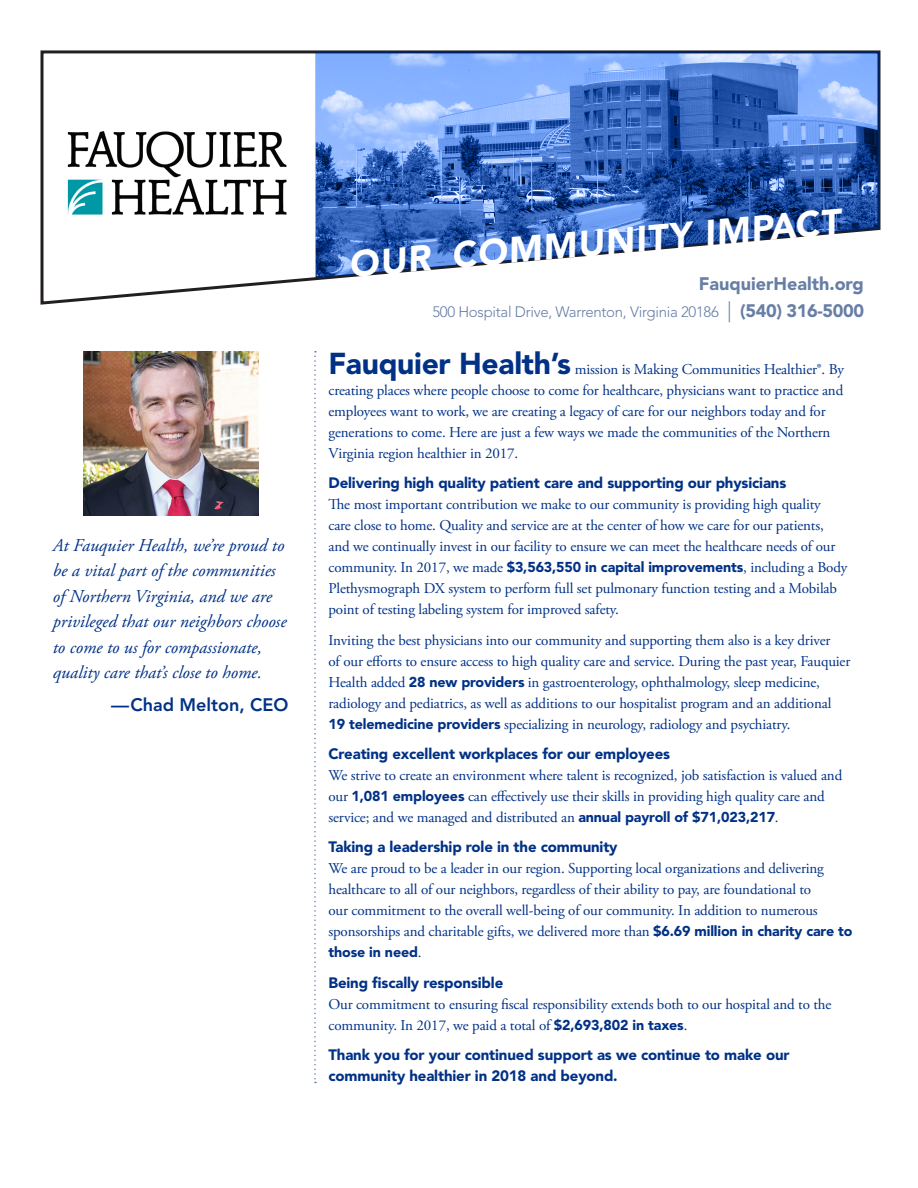
<style>
.page{position:relative;width:918px;height:1188px;background:#fff}
.page>*{position:absolute;margin:0;border:0;box-sizing:border-box;transform-origin:0 0}
.t1{font:900 36.3px "Avenir LT Pro";color:#fff}
.CEO_quote{font:italic 18px/25.5px "Adobe Garamond Pro";color:#003186}
.t2{font:900 18px "Avenir LT Pro";color:#677ea6}
.t3{font:800 18px "Avenir LT Pro";color:#003186}
.Front_page_text{font:15px/21px "Adobe Garamond Pro";letter-spacing:-.01em;color:#003186}
.Subhead{font:900 15px/21px "Avenir LT Pro";letter-spacing:-.01em;color:#003186}
.t4{font:300 15px "Avenir LT Pro";letter-spacing:-.02em;color:#677ea6}
.Front_page_text-2{font:900 14.25px "Avenir LT Pro";letter-spacing:-.01em;color:#003186}
.s1{font-size:21px}
.s2{font-weight:900;font-size:18px}
.s3{font-family:"Avenir LT Pro";font-weight:900;font-size:30px}
.s4{font-family:"Avenir LT Pro";font-weight:900;font-size:14.25px}
.s5{font-family:"Adobe Garamond Pro";font-weight:400;font-size:15px}
</style>
<div class="page">
<svg style="left:40px;top:50px;width:841px;height:255px"></svg>
<svg style="left:316px;top:52px;width:563px;height:226px;background:#6088cc"></svg>
<svg style="left:314px;top:351px;width:2px;height:732px"></svg>
<img style="left:83px;top:351px;width:176px;height:165px">
<img style="left:51px;top:123px;width:256px;height:102px">
<p class="CEO_quote" style="left:53px;top:533px;width:235px">At Fauquier Health, we’re proud to be a vital part of the communities of Northern Virginia, and we are privileged that our neighbors choose to come to us for compassionate, quality care that’s close to home.</p>
<p class="t3" style="left:111px;top:694px;width:179px">—Chad Melton, CEO</p>
<p class="t1" style="left:347px;top:243px;width:495px;rotate:-5deg">OUR COMMUNITY IMPACT</p>
<p class="t2" style="left:699px;top:273px;width:167px">FauquierHealth.org</p>
<p class="t4" style="left:432px;top:303px;width:433px">500 Hospital Drive, Warrenton, Virginia 20186 <span class="s1">|</span> <span class="s2">(540) 316-5000</span></p>
<p class="Front_page_text" style="left:328px;top:359px;width:517px"><span class="s3">Fauquier Health’s</span> mission is Making Communities Healthier®. By creating places where people choose to come for healthcare, physicians want to practice and employees want to work, we are creating a legacy of care for our neighbors today and for generations to come. Here are just a few ways we made the communities of the Northern Virginia region healthier in 2017.</p>
<p class="Subhead" style="left:328px;top:472px;width:459px">Delivering high quality patient care and supporting our physicians</p>
<p class="Front_page_text" style="left:328px;top:494px;width:521px">The most important contribution we make to our community is providing high quality<br>care close to home. Quality and service are at the center of how we care for our patients, and we continually invest in our facility to ensure we can meet the healthcare needs of our community. In 2017, we made <span class="s4">$3,563,550 in capital improvements</span>, including a Body Plethysmograph DX system to perform full set pulmonary function testing and a Mobilab point of testing labeling system for improved safety.</p>
<p class="Front_page_text" style="left:328px;top:630px;width:523px">Inviting the best physicians into our community and supporting them also is a key driver<br>of our efforts to ensure access to high quality care and service. During the past year, Fauquier Health added <span class="s4">28 new providers</span> in gastroenterology, ophthalmology, sleep medicine, radiology and pediatrics, as well as additions to our hospitalist program and an additional <span class="s4">19 telemedicine providers</span> specializing in neurology, radiology and psychiatry.</p>
<p class="Subhead" style="left:329px;top:743px;width:343px">Creating excellent workplaces for our employees</p>
<p class="Front_page_text" style="left:329px;top:765px;width:515px">We strive to create an environment where talent is recognized, job satisfaction is valued and our <span class="s4">1,081 employees</span> can effectively use their skills in providing high quality care and service; and we managed and distributed an <span class="s4">annual payroll of $71,023,217</span>.</p>
<p class="Subhead" style="left:329px;top:837px;width:291px">Taking a leadership role in the community</p>
<p class="Front_page_text" style="left:329px;top:859px;width:526px">We are proud to be a leader in our region. Supporting local organizations and delivering healthcare to all of our neighbors, regardless of their ability to pay, are foundational to<br>our commitment to the overall well-being of our community. In addition to numerous sponsorships and charitable gifts, we delivered more than <span class="s4">$6.69 million in charity care to</span></p>
<p class="Front_page_text-2" style="left:328px;top:944px;width:95px">those in need<span class="s5">.</span></p>
<p class="Subhead" style="left:328px;top:972px;width:176px">Being fiscally responsible</p>
<p class="Front_page_text" style="left:328px;top:994px;width:504px">Our commitment to ensuring fiscal responsibility extends both to our hospital and to the community. In 2017, we paid a total of <span class="s4">$2,693,802 in taxes</span>.</p>
<p class="Subhead" style="left:328px;top:1045px;width:463px">Thank you for your continued support as we continue to make our community healthier in 2018 and beyond.</p>
</div>
